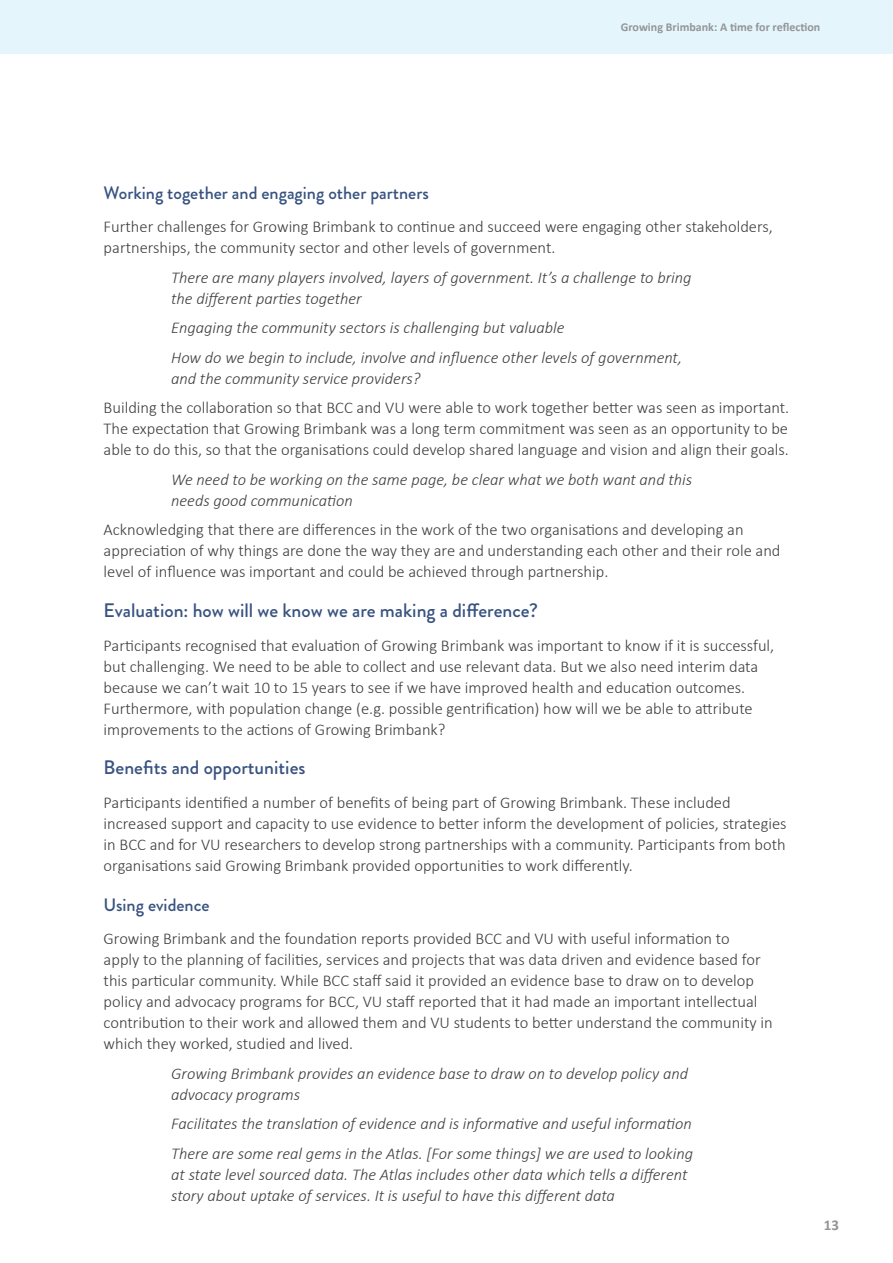
<style>
.page{position:relative;width:893px;height:1263px;background:#fff}
.page>*{position:absolute;margin:0;border:0;box-sizing:border-box;transform-origin:0 0}
.Headings_2{font:500 19.5px "Brandon Grotesque";color:#385381}
.Headings_3{font:500 18px "Brandon Grotesque";color:#385381}
.Body{font:300 16.5px/21px "Calibri";color:#3e3e3f}
.Quotes{font:italic 300 16.5px/21px "Calibri";color:#3e3e3f}
.t1{font:700 15px "Calibri";color:#939598}
.t2{font:700 12px "Calibri";color:#939598}
</style>
<div class="page">
<div style="left:0;top:0;width:893px;height:54px;background:#e5f5fc"></div>
<p class="t2" style="left:621px;top:19px;width:201px">Growing Brimbank: A time for reflection</p>
<p class="Headings_3" style="left:104px;top:180px;width:327px">Working together and engaging other partners</p>
<p class="Body" style="left:104px;top:216px;width:671px">Further challenges for Growing Brimbank to continue and succeed were engaging other stakeholders, partnerships, the community sector and other levels of government.</p>
<p class="Quotes" style="left:171px;top:267px;width:522px">There are many players involved, layers of government. It’s a challenge to bring the different parties together</p>
<p class="Quotes" style="left:171px;top:317px;width:395px">Engaging the community sectors is challenging but valuable</p>
<p class="Quotes" style="left:171px;top:347px;width:512px">How do we begin to include, involve and influence other levels of government, and the community service providers?</p>
<p class="Body" style="left:104px;top:397px;width:687px;text-align:justify">Building the collaboration so that BCC and VU were able to work together better was seen as important.<br>The expectation that Growing Brimbank was a long term commitment was seen as an opportunity to be able to do this, so that the organisations could develop shared language and vision and align their goals.</p>
<p class="Quotes" style="left:171px;top:469px;width:523px">We need to be working on the same page, be clear what we both want and this needs good communication</p>
<p class="Body" style="left:104px;top:519px;width:678px">Acknowledging that there are differences in the work of the two organisations and developing an appreciation of why things are done the way they are and understanding each other and their role and level of influence was important and could be achieved through partnership.</p>
<p class="Headings_2" style="left:104px;top:597px;width:436px">Evaluation: how will we know we are making a difference?</p>
<p class="Body" style="left:104px;top:634px;width:672px">Participants recognised that evaluation of Growing Brimbank was important to know if it is successful, but challenging. We need to be able to collect and use relevant data. But we also need interim data because we can’t wait 10 to 15 years to see if we have improved health and education outcomes.<br>Furthermore, with population change (e.g. possible gentrification) how will we be able to attribute improvements to the actions of Growing Brimbank?</p>
<p class="Headings_2" style="left:104px;top:754px;width:203px">Benefits and opportunities</p>
<p class="Body" style="left:104px;top:791px;width:684px">Participants identified a number of benefits of being part of Growing Brimbank. These included increased support and capacity to use evidence to better inform the development of policies, strategies in BCC and for VU researchers to develop strong partnerships with a community. Participants from both organisations said Growing Brimbank provided opportunities to work differently.</p>
<p class="Headings_3" style="left:104px;top:892px;width:108px">Using evidence</p>
<p class="Body" style="left:104px;top:927px;width:670px">Growing Brimbank and the foundation reports provided BCC and VU with useful information to<br>apply to the planning of facilities, services and projects that was data driven and evidence based for this particular community. While BCC staff said it provided an evidence base to draw on to develop policy and advocacy programs for BCC, VU staff reported that it had made an important intellectual contribution to their work and allowed them and VU students to better understand the community in which they worked, studied and lived.</p>
<p class="Quotes" style="left:171px;top:1063px;width:518px">Growing Brimbank provides an evidence base to draw on to develop policy and advocacy programs</p>
<p class="Quotes" style="left:171px;top:1113px;width:522px">Facilitates the translation of evidence and is informative and useful information</p>
<p class="Quotes" style="left:171px;top:1143px;width:523px">There are some real gems in the Atlas. [For some things] we are used to looking at state level sourced data. The Atlas includes other data which tells a different story about uptake of services. It is useful to have this different data</p>
<p class="t1" style="left:824px;top:1215px;width:17px">13</p>
</div>
